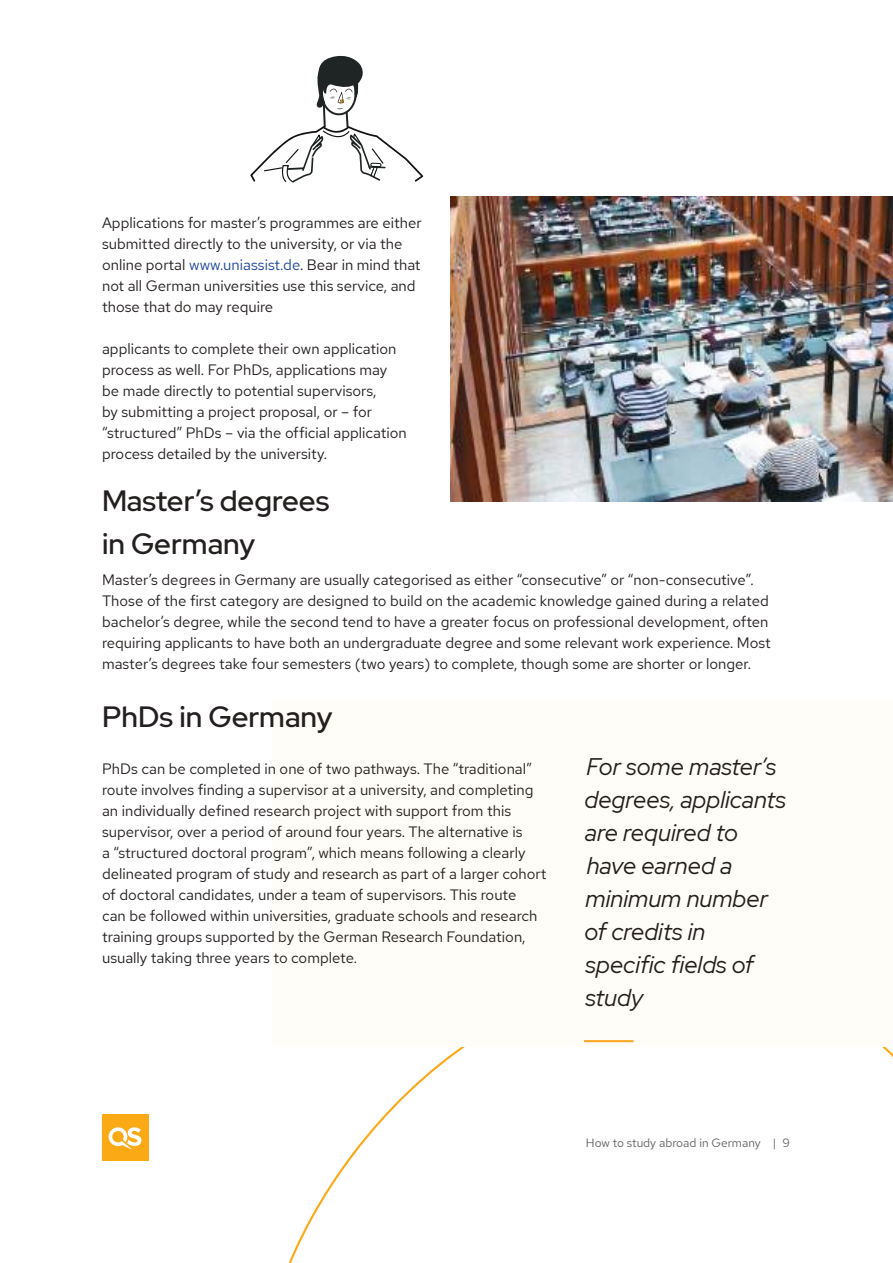
<style>
.page{position:relative;width:893px;height:1263px;background:#fff}
.page>*{position:absolute;margin:0;border:0;box-sizing:border-box;transform-origin:0 0}
.t1{font:500 29.25px/42.3px "Red Hat Display";color:#241f1f}
.t2{font:italic 24px/33px "Red Hat Display";color:#241f1f}
.t3{font:15px/21px "Red Hat Text";color:#241f1f}
.t4{font:12px "Red Hat Text";color:#656365}
.s1{color:#214798}
</style>
<div class="page">
<div style="left:102px;top:1114px;width:46px;height:47px;background:#fba915"></div>
<svg style="left:109px;top:1127px;width:32px;height:22px"></svg>
<div style="left:272px;top:699px;width:621px;height:348px;background:#fffdf8"></div>
<img style="left:451px;top:197px;width:442px;height:304px">
<hr style="left:584px;top:1040px;width:50px;height:2px;background:#fea82a">
<svg style="left:250px;top:56px;width:173px;height:127px"></svg>
<p class="t3" style="left:102px;top:212px;width:321px">Applications for master’s programmes are either submitted directly to the university, or via the online portal <span class="s1">www.uniassist.de</span>. Bear in mind that not all German universities use this service, and those that do may require</p>
<p class="t3" style="left:102px;top:338px;width:306px">applicants to complete their own application process as well. For PhDs, applications may be made directly to potential supervisors,<br>by submitting a project proposal, or – for “structured” PhDs – via the official application process detailed by the university.</p>
<h1 class="t1" style="left:102px;top:479px;width:229px">Master’s degrees in Germany</h1>
<p class="t3" style="left:102px;top:569px;width:670px">Master’s degrees in Germany are usually categorised as either “consecutive” or “non-consecutive”.<br>Those of the first category are designed to build on the academic knowledge gained during a related bachelor’s degree, while the second tend to have a greater focus on professional development, often requiring applicants to have both an undergraduate degree and some relevant work experience. Most master’s degrees take four semesters (two years) to complete, though some are shorter or longer.</p>
<h1 class="t1" style="left:102px;top:695px;width:232px">PhDs in Germany</h1>
<p class="t3" style="left:102px;top:758px;width:446px">PhDs can be completed in one of two pathways. The “traditional” route involves finding a supervisor at a university, and completing an individually defined research project with support from this supervisor, over a period of around four years. The alternative is<br>a “structured doctoral program”, which means following a clearly delineated program of study and research as part of a larger cohort of doctoral candidates, under a team of supervisors. This route<br>can be followed within universities, graduate schools and research training groups supported by the German Research Foundation, usually taking three years to complete.</p>
<h2 class="t2" style="left:584px;top:750px;width:203px">For some master’s degrees, applicants are required to have earned a minimum number of credits in specific fields of study</h2>
<p class="t4" style="left:586px;top:1135px;width:205px">How to study abroad in Germany | 9</p>
</div>
